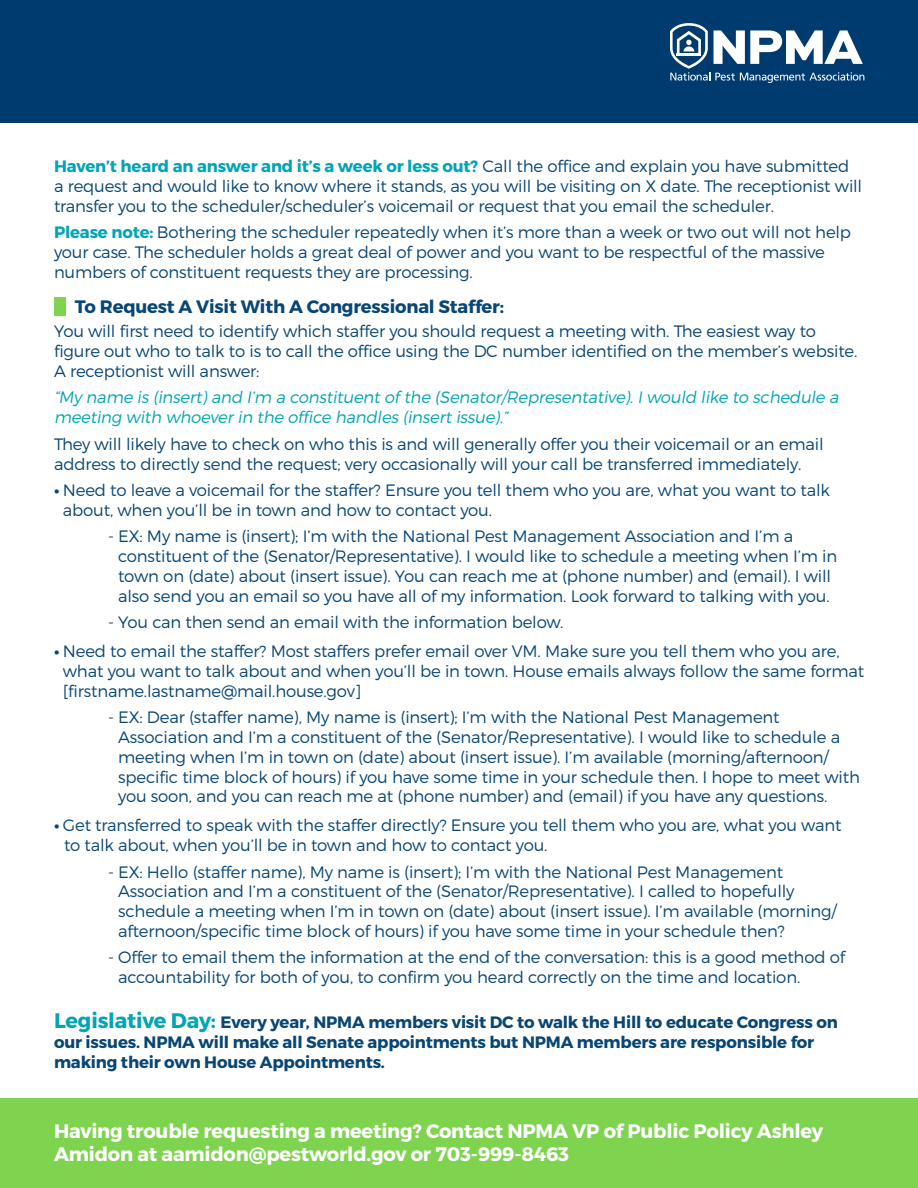
<style>
.page{position:relative;width:918px;height:1188px;background:#fff}
.page>*{position:absolute;margin:0;border:0;box-sizing:border-box;transform-origin:0 0}
.t1{font:700 19.5px/23.4px "Montserrat";letter-spacing:-.01em;color:#fff}
.t2{font:700 18px "Montserrat";letter-spacing:-.01em;color:#084676}
.t3{font:300 16.5px/19.8px "Montserrat";letter-spacing:-.01em;color:#084676}
.t4{font:700 16.5px/19.8px "Montserrat";letter-spacing:-.01em;color:#084676}
.t5{font:italic 300 16.5px/19.8px "Montserrat";color:#00a5b6}
.s1{font-weight:700;color:#00a5b6}
.s2{font-weight:700}
.s3{font-size:21px;color:#00a5b6}
</style>
<div class="page">
<div style="left:0;top:1098px;width:918px;height:90px;background:#7fd44f"></div>
<div style="left:0;top:0;width:918px;height:123px;background:#003b70"></div>
<svg style="left:670px;top:23px;width:194px;height:60px"></svg>
<div style="left:54px;top:297px;width:12px;height:19px;background:#7fd44f"></div>
<p class="t3" style="left:54px;top:156px;width:810px"><span class="s1">Haven’t heard an answer and it’s a week or less out?</span> Call the office and explain you have submitted a request and would like to know where it stands, as you will be visiting on X date. The receptionist will transfer you to the scheduler/scheduler’s voicemail or request that you email the scheduler.</p>
<p class="t3" style="left:54px;top:222px;width:799px"><span class="s1">Please note:</span> Bothering the scheduler repeatedly when it’s more than a week or two out will not help your case. The scheduler holds a great deal of power and you want to be respectful of the massive numbers of constituent requests they are processing.</p>
<p class="t2" style="left:75px;top:295px;width:431px">To Request A Visit With A Congressional Staffer:</p>
<p class="t3" style="left:54px;top:321px;width:805px">You will first need to identify which staffer you should request a meeting with. The easiest way to figure out who to talk to is to call the office using the DC number identified on the member’s website.<br>A receptionist will answer:</p>
<p class="t5" style="left:54px;top:387px;width:789px">“My name is (insert) and I’m a constituent of the (Senator/Representative). I would like to schedule a meeting with whoever in the office handles (insert issue).”</p>
<p class="t3" style="left:54px;top:434px;width:771px">They will likely have to check on who this is and will generally offer you their voicemail or an email address to directly send the request; very occasionally will your call be transferred immediately.</p>
<p class="t3" style="left:63px;top:480px;width:769px;text-indent:-9px"><span class="s2">•</span> Need to leave a voicemail for the staffer? Ensure you tell them who you are, what you want to talk about, when you’ll be in town and how to contact you.</p>
<p class="t3" style="left:118px;top:526px;width:721px;text-indent:-10px">- EX: My name is (insert); I’m with the National Pest Management Association and I’m a constituent of the (Senator/Representative). I would like to schedule a meeting when I’m in town on (date) about (insert issue). You can reach me at (phone number) and (email). I will also send you an email so you have all of my information. Look forward to talking with you.</p>
<p class="t3" style="left:108px;top:612px;width:457px">- You can then send an email with the information below.</p>
<p class="t3" style="left:63px;top:641px;width:803px;text-indent:-9px"><span class="s2">•</span> Need to email the staffer? Most staffers prefer email over VM. Make sure you tell them who you are, what you want to talk about and when you’ll be in town. House emails always follow the same format [firstname.lastname@mail.house.gov]</p>
<p class="t3" style="left:118px;top:707px;width:743px;text-indent:-10px">- EX: Dear (staffer name), My name is (insert); I’m with the National Pest Management Association and I’m a constituent of the (Senator/Representative). I would like to schedule a meeting when I’m in town on (date) about (insert issue). I’m available (morning/afternoon/ specific time block of hours) if you have some time in your schedule then. I hope to meet with you soon, and you can reach me at (phone number) and (email) if you have any questions.</p>
<p class="t3" style="left:64px;top:815px;width:779px;text-indent:-10px"><span class="s2">•</span> Get transferred to speak with the staffer directly? Ensure you tell them who you are, what you want to talk about, when you’ll be in town and how to contact you.</p>
<p class="t3" style="left:118px;top:862px;width:720px;text-indent:-10px">- EX: Hello (staffer name), My name is (insert); I’m with the National Pest Management Association and I’m a constituent of the (Senator/Representative). I called to hopefully schedule a meeting when I’m in town on (date) about (insert issue). I’m available (morning/ afternoon/specific time block of hours) if you have some time in your schedule then?</p>
<p class="t3" style="left:118px;top:947px;width:728px;text-indent:-10px">- Offer to email them the information at the end of the conversation: this is a good method of accountability for both of you, to confirm you heard correctly on the time and location.</p>
<p class="t4" style="left:54px;top:1013px;width:785px"><span class="s3">Legislative Day:</span> Every year, NPMA members visit DC to walk the Hill to educate Congress on our issues. NPMA will make all Senate appointments but NPMA members are responsible for making their own House Appointments.</p>
<p class="t1" style="left:54px;top:1119px;width:771px">Having trouble requesting a meeting? Contact NPMA VP of Public Policy Ashley<br>Amidon at aamidon@pestworld.gov or 703-999-8463</p>
</div>
